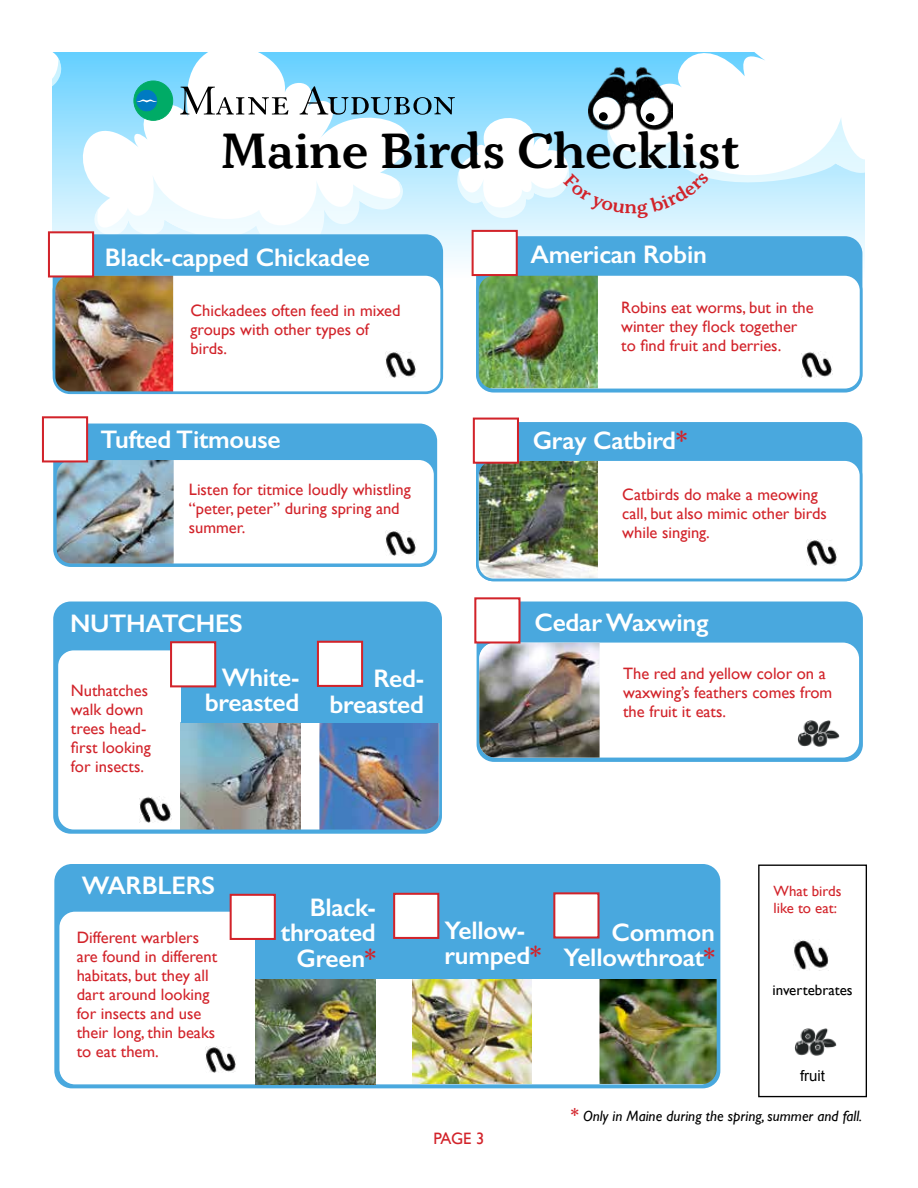
<style>
.page{position:relative;width:918px;height:1188px;background:#fff}
.page>*{position:absolute;margin:0;border:0;box-sizing:border-box;transform-origin:0 0}
.t1{font:600 49.95px "Kopius";letter-spacing:-.01em;color:#000}
.t2{font:600 25.5px/25.5px "Gill Sans";letter-spacing:-.01em;color:#fff;text-align:right}
.t3{font:16.5px/18.9px "Gill Sans";color:#d2232a}
.t4{font:italic 15px "Gill Sans";color:#000}
.t5{font:15px "Gill Sans";color:#000}
.t6{font:15px "Arial";color:#000}
.t7{font:14.85px/17.1px "Gill Sans";color:#d2232a}
.s1{color:#d2232a}
.s2{font-weight:600;font-size:18px;color:#d2232a}
</style>
<div class="page">
<div style="left:55px;top:425px;width:381px;height:141px;background:#49a8de;border-radius:16px"></div>
<div style="left:53px;top:424px;width:384px;height:143px;border:3px solid #49a8de;border-radius:16px"></div>
<div style="left:55px;top:459px;width:380px;height:106px;background:#fff;border-radius:16px"></div>
<img style="left:55px;top:461px;width:119px;height:103px">
<div style="left:54px;top:457px;width:383px;height:109px;border:3px solid #49a8de;border-radius:16px"></div>
<div style="left:42px;top:416px;width:46px;height:46px;background:#fff;border:2px solid #d2232a"></div>
<img style="left:385px;top:530px;width:31px;height:26px">
<div style="left:54px;top:236px;width:388px;height:148px;background:#49a8de;border-radius:16px"></div>
<div style="left:54px;top:274px;width:388px;height:119px;background:#fff;border-radius:16px"></div>
<img style="left:54px;top:277px;width:119px;height:115px">
<div style="left:53px;top:273px;width:390px;height:121px;border:3px solid #49a8de;border-radius:16px"></div>
<img style="left:385px;top:352px;width:31px;height:26px">
<div style="left:48px;top:231px;width:46px;height:46px;background:#fff;border:2px solid #d2232a"></div>
<div style="left:55px;top:603px;width:386px;height:229px;background:#49a8de;border-radius:16px"></div>
<div style="left:53px;top:602px;width:389px;height:232px;border:3px solid #49a8de;border-radius:16px"></div>
<div style="left:57px;top:650px;width:383px;height:180px;background:#fff;border-radius:16px"></div>
<img style="left:181px;top:722px;width:119px;height:106px">
<img style="left:319px;top:723px;width:120px;height:107px">
<div style="left:57px;top:649px;width:384px;height:182px;border:2px solid #49a8de;border-radius:16px"></div>
<div style="left:181px;top:629px;width:260px;height:93px;background:#49a8de"></div>
<div style="left:170px;top:641px;width:46px;height:46px;background:#fff;border:2px solid #d2232a"></div>
<div style="left:317px;top:641px;width:46px;height:46px;background:#fff;border:2px solid #d2232a"></div>
<img style="left:140px;top:796px;width:31px;height:27px">
<div style="left:56px;top:865px;width:663px;height:222px;background:#49a8de;border-radius:16px"></div>
<div style="left:54px;top:864px;width:666px;height:224px;border:3px solid #49a8de;border-radius:16px"></div>
<div style="left:59px;top:911px;width:658px;height:174px;background:#fff;border-radius:16px"></div>
<img style="left:600px;top:979px;width:117px;height:105px">
<div style="left:58px;top:910px;width:660px;height:176px;border:2px solid #49a8de;border-radius:16px"></div>
<div style="left:255px;top:910px;width:463px;height:69px;background:#49a8de"></div>
<img style="left:255px;top:979px;width:121px;height:106px">
<img style="left:412px;top:979px;width:120px;height:105px">
<div style="left:230px;top:894px;width:46px;height:46px;background:#fff;border:2px solid #d2232a"></div>
<div style="left:393px;top:893px;width:46px;height:46px;background:#fff;border:2px solid #d2232a"></div>
<div style="left:553px;top:892px;width:47px;height:47px;background:#fff;border:2px solid #d2232a"></div>
<img style="left:205px;top:1047px;width:31px;height:26px">
<div style="left:477px;top:238px;width:384px;height:153px;background:#49a8de;border-radius:16px"></div>
<div style="left:477px;top:274px;width:384px;height:116px;background:#fff;border-radius:16px"></div>
<img style="left:478px;top:276px;width:120px;height:112px">
<div style="left:476px;top:273px;width:386px;height:118px;border:3px solid #49a8de;border-radius:16px"></div>
<div style="left:472px;top:230px;width:46px;height:46px;background:#fff;border:2px solid #d2232a"></div>
<img style="left:802px;top:352px;width:31px;height:26px">
<div style="left:477px;top:423px;width:384px;height:157px;background:#49a8de;border-radius:16px"></div>
<div style="left:476px;top:422px;width:386px;height:159px;border:3px solid #49a8de;border-radius:16px"></div>
<div style="left:477px;top:460px;width:384px;height:120px;background:#fff;border-radius:16px"></div>
<img style="left:480px;top:462px;width:118px;height:115px">
<div style="left:476px;top:458px;width:386px;height:123px;border:3px solid #49a8de;border-radius:16px"></div>
<div style="left:473px;top:418px;width:46px;height:46px;background:#fff;border:2px solid #d2232a"></div>
<img style="left:806px;top:539px;width:31px;height:27px">
<div style="left:478px;top:603px;width:384px;height:158px;background:#49a8de;border-radius:16px"></div>
<div style="left:477px;top:602px;width:386px;height:160px;border:3px solid #49a8de;border-radius:16px"></div>
<div style="left:479px;top:643px;width:380px;height:115px;background:#fff;border-radius:16px"></div>
<img style="left:479px;top:643px;width:121px;height:115px">
<div style="left:474px;top:597px;width:47px;height:47px;background:#fff;border:2px solid #d2232a"></div>
<img style="left:797px;top:720px;width:42px;height:27px">
<div style="left:758px;top:865px;width:109px;height:232px;border:1px solid #000"></div>
<img style="left:794px;top:940px;width:35px;height:30px">
<img style="left:795px;top:1028px;width:41px;height:28px">
<svg style="left:52px;top:53px;width:812px;height:213px"></svg>
<h1 class="t1" style="left:221px;top:119px;width:522px">Maine Birds Checklist</h1>
<h2 class="t2" style="left:105px;top:244px;width:267px">Black-capped Chickadee</h2>
<p class="t3" style="left:191px;top:301px;width:211px">Chickadees often feed in mixed groups with other types of birds.</p>
<h2 class="t2" style="left:101px;top:427px;width:182px">Tufted Titmouse</h2>
<p class="t3" style="left:189px;top:480px;width:223px">Listen for titmice loudly whistling “peter, peter” during spring and summer.</p>
<h2 class="t2" style="left:70px;top:610px;width:174px">NUTHATCHES</h2>
<p class="t3" style="left:71px;top:681px;width:81px">Nuthatches walk down trees head&shy;first looking for insects.</p>
<h2 class="t2" style="left:180px;top:655px;width:80px">Downy</h2>
<h2 class="t2" style="left:205px;top:664px;width:96px">White&shy;breasted</h2>
<h2 class="t2" style="left:330px;top:666px;width:96px">Red&shy;breasted</h2>
<h2 class="t2" style="left:530px;top:242px;width:178px">American Robin</h2>
<p class="t3" style="left:621px;top:298px;width:194px">Robins eat worms, but in the winter they flock together to find fruit and berries.</p>
<h2 class="t2" style="left:533px;top:427px;width:156px">Gray Catbird<span class="s1">*</span></h2>
<p class="t3" style="left:622px;top:485px;width:206px">Catbirds do make a meowing call, but also mimic other birds while singing.</p>
<h2 class="t2" style="left:534px;top:609px;width:176px">Cedar Waxwing</h2>
<p class="t3" style="left:623px;top:664px;width:211px">The red and yellow color on a waxwing’s feathers comes from the fruit it eats.</p>
<h2 class="t2" style="left:82px;top:873px;width:135px">WARBLERS</h2>
<p class="t3" style="left:77px;top:928px;width:142px">Different warblers are found in different habitats, but they all dart around looking for insects and use their long, thin beaks to eat them.</p>
<h2 class="t2" style="left:281px;top:894px;width:97px">Black&shy;throated<br>Green<span class="s1">*</span></h2>
<h2 class="t2" style="left:445px;top:917px;width:98px;text-align:left">Yellow&shy;rumped<span class="s1">*</span></h2>
<h2 class="t2" style="left:563px;top:919px;width:153px">Common<br>Yellowthroat<span class="s1">*</span></h2>
<p class="t7" style="left:774px;top:882px;width:69px">What birds like to eat:</p>
<p class="t5" style="left:772px;top:981px;width:82px">invertebrates</p>
<p class="t3" style="left:434px;top:1128px;width:52px">PAGE 3</p>
<p class="t6" style="left:800px;top:1066px;width:27px">fruit</p>
<p class="t4" style="left:570px;top:1108px;width:294px"><span class="s2">*</span> Only in Maine during the spring, summer and fall.</p>
</div>
